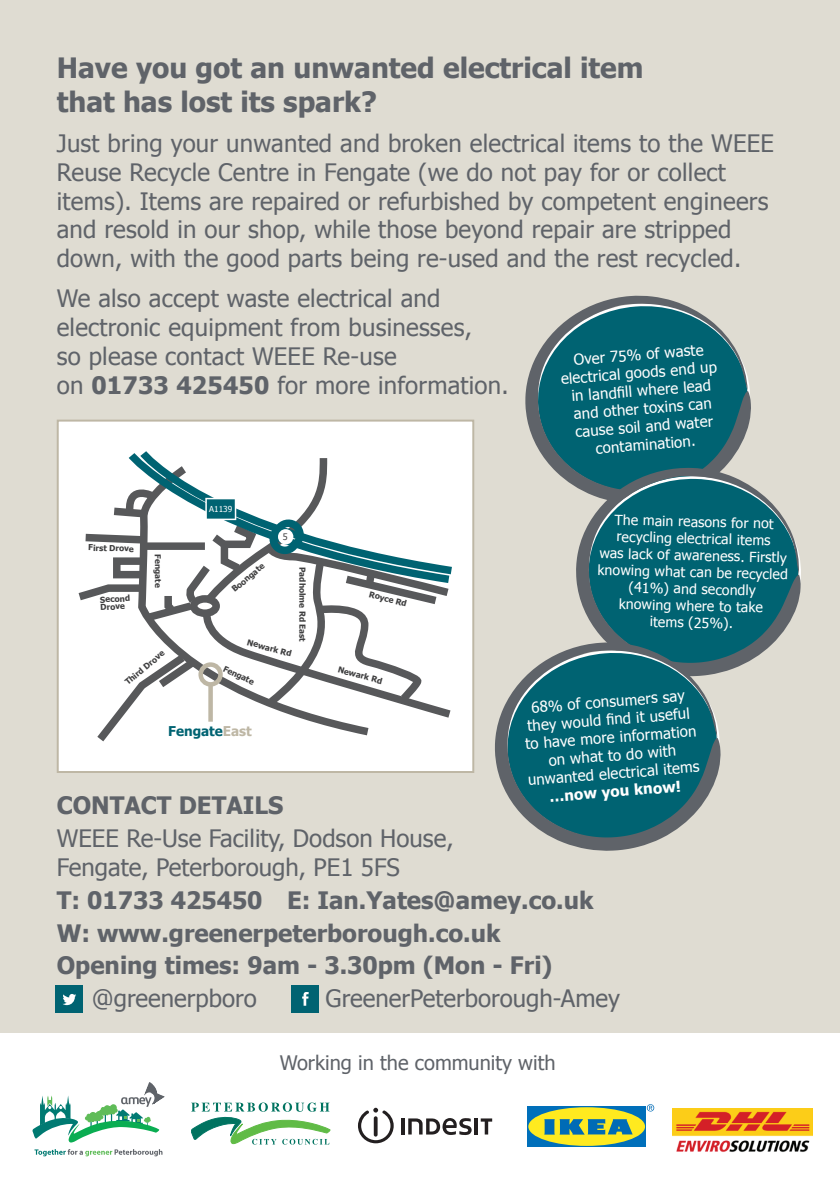
<style>
.page{position:relative;width:840px;height:1191px;background:#fff}
.page>*{position:absolute;margin:0;border:0;box-sizing:border-box;transform-origin:0 0}
.t1{font:700 28px/33.6px "Tahoma";color:#5f6369}
.t2{font:24px/28.8px "Tahoma";letter-spacing:.01em;color:#5f6369}
.t3{font:700 24px/32.8px "Tahoma";color:#5f6369}
.t4{font:20px "Tahoma";color:#5f6369}
.t5{font:15px/18px "Tahoma";color:#fff;text-align:center}
.t6{font:700 15px "Tahoma";color:#fff}
.t7{font:14px/16.8px "Tahoma";color:#fff;text-align:center}
.t8{font:700 13.4px "Tahoma";color:#006372}
.t9{font:9px "Tahoma";color:#3e3e3f}
.t10{font:700 8.2px/7.4px "Tahoma";color:#3e3e3f}
.t11{font:8.2px "Tahoma";color:#fff}
.s1{font-weight:700}
.s2{color:#beb7a5}
</style>
<div class="page">
<div style="left:0;top:0;width:839px;height:1032px;background:#dfdcd2"></div>
<svg style="left:32px;top:1082px;width:132px;height:74px"></svg>
<hr style="left:401px;top:1118px;width:3px;height:16px;background:#231f20">
<svg style="left:358px;top:1107px;width:35px;height:36px"></svg>
<svg style="left:373px;top:1116px;width:4px;height:20px"></svg>
<hr style="left:474px;top:1118px;width:4px;height:16px;background:#231f20">
<svg style="left:480px;top:1118px;width:12px;height:16px"></svg>
<svg style="left:408px;top:1118px;width:63px;height:17px"></svg>
<svg style="left:527px;top:1106px;width:118px;height:41px"></svg>
<div style="left:528px;top:1107px;width:116px;height:38px;background:#ffea1f;border-radius:50%"></div>
<svg style="left:544px;top:1119px;width:88px;height:15px"></svg>
<svg style="left:646px;top:1104px;width:8px;height:7px"></svg>
<img style="left:672px;top:1108px;width:139px;height:44px">
<svg style="left:191px;top:1102px;width:139px;height:42px"></svg>
<div style="left:58px;top:420px;width:415px;height:352px;background:#fff"></div>
<svg style="left:78px;top:451px;width:374px;height:291px"></svg>
<div style="left:198px;top:662px;width:24px;height:24px;border:4px solid #beb7a5;border-radius:50%"></div>
<div style="left:208px;top:684px;width:5px;height:37px;background:#beb7a5"></div>
<div style="left:57px;top:419px;width:417px;height:354px;border:2px solid #beb7a5"></div>
<svg style="left:525px;top:295px;width:225px;height:192px;fill:#006372"></svg>
<svg style="left:575px;top:467px;width:225px;height:206px;background:#317680"></svg>
<svg style="left:495px;top:642px;width:225px;height:209px;fill:#006372"></svg>
<div style="left:56px;top:985px;width:27px;height:27px;background:#006372"></div>
<svg style="left:63px;top:994px;width:13px;height:11px"></svg>
<div style="left:291px;top:985px;width:28px;height:27px;background:#006372"></div>
<svg style="left:302px;top:992px;width:6px;height:13px"></svg>
<p class="t1" style="left:57px;top:49px;width:588px">Have you got an unwanted electrical item that has lost its spark?</p>
<p class="t2" style="left:57px;top:128px;width:718px">Just bring your unwanted and broken electrical items to the WEEE Reuse Recycle Centre in Fengate (we do not pay for or collect items). Items are repaired or refurbished by competent engineers and resold in our shop, while those beyond repair are stripped down, with the good parts being re-used and the rest recycled.</p>
<p class="t2" style="left:57px;top:283px;width:453px">We also accept waste electrical and electronic equipment from businesses,<br>so please contact WEEE Re-use<br>on <span class="s1">01733 425450</span> for more information.</p>
<p class="t5" style="left:558px;top:350px;width:158px;rotate:-4deg">Over 75% of waste electrical goods end up in landfi ll where lead and other toxins can cause soil and water contamination.</p>
<p class="t10" style="left:88px;top:543px;width:47px;rotate:2deg">First Drove</p>
<p class="t11" style="left:209px;top:503px;width:24px">A1139</p>
<p class="t9" style="left:282px;top:531px;width:6px">5</p>
<p class="t10" style="left:162px;top:554px;width:35px;rotate:89deg">Fengate</p>
<p class="t10" style="left:230px;top:587px;width:41px;rotate:-40deg">Boongate</p>
<p class="t10" style="left:306px;top:567px;width:76px;rotate:90deg">Padholme Rd East</p>
<p class="t10" style="left:100px;top:595px;width:32px;rotate:-3deg">Second<br>Drove</p>
<p class="t10" style="left:248px;top:638px;width:47px;rotate:15deg">Newark Rd</p>
<p class="t10" style="left:225px;top:664px;width:35px;rotate:26deg">Fengate</p>
<p class="t10" style="left:123px;top:680px;width:50px;rotate:-40deg">Third Drove</p>
<p class="t10" style="left:370px;top:590px;width:40px;rotate:15deg">Royce Rd</p>
<p class="t10" style="left:339px;top:665px;width:47px;rotate:15deg">Newark Rd</p>
<p class="t7" style="left:598px;top:511px;width:192px;rotate:1deg">The main reasons for not recycling electrical items<br>was lack of awareness. Firstly knowing what can be recycled (41%) and secondly<br>knowing where to take<br>items (25%).</p>
<p class="t5" style="left:522px;top:697px;width:173px;rotate:-4deg">68% of consumers say they would fi nd it useful to have more information on what to do with unwanted electrical items</p>
<p class="t8" style="left:168px;top:721px;width:85px">Fengate<span class="s2">East</span></p>
<p class="t6" style="left:548px;top:785px;width:133px;rotate:-4deg">…now you know!</p>
<p class="t3" style="left:57px;top:787px;width:228px">CONTACT DETAILS</p>
<p class="t2" style="left:57px;top:823px;width:398px">WEEE Re-Use Facility, Dodson House,<br>Fengate, Peterborough, PE1 5FS</p>
<p class="t3" style="left:57px;top:882px;width:538px">T: 01733 425450 E: Ian.Yates@amey.co.uk<br>W: www.greenerpeterborough.co.uk<br>Opening times: 9am - 3.30pm (Mon - Fri)</p>
<p class="t2" style="left:92px;top:982px;width:166px">@greenerpboro</p>
<p class="t2" style="left:325px;top:982px;width:296px">GreenerPeterborough-Amey</p>
<p class="t4" style="left:279px;top:1049px;width:277px">Working in the community with</p>
</div>
